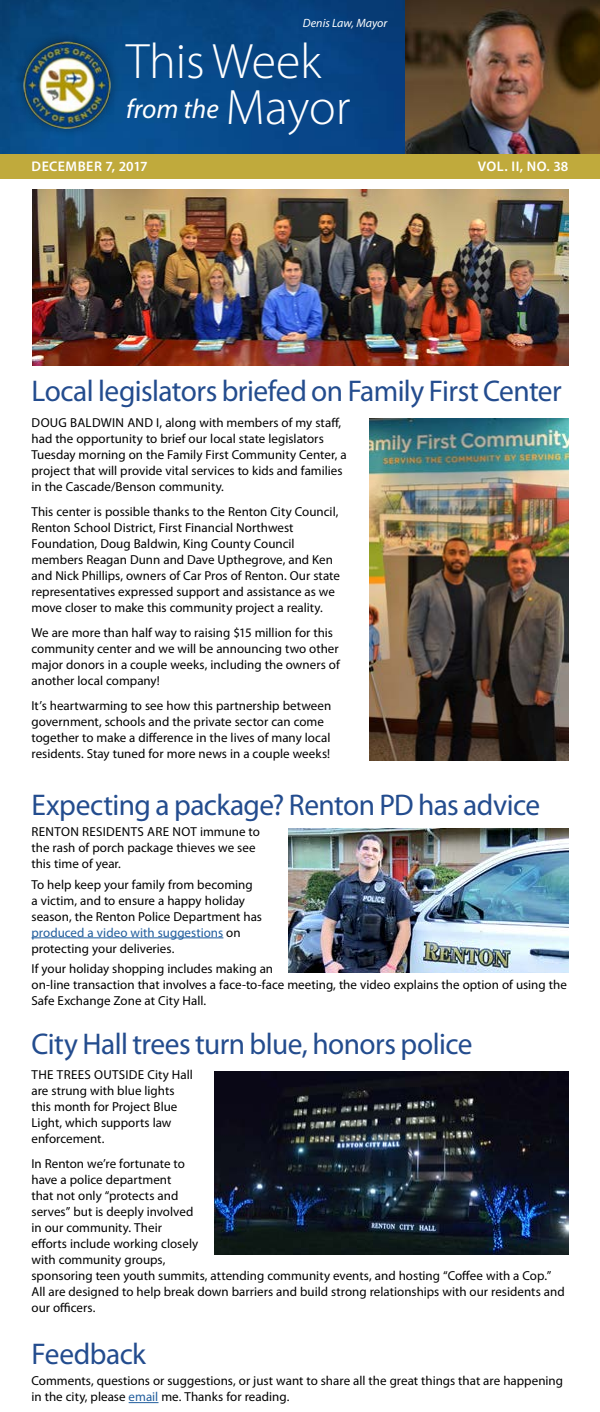
<style>
.page{position:relative;width:600px;height:1412px;background:#fff}
.page>*{position:absolute;margin:0;border:0;box-sizing:border-box;transform-origin:0 0}
.t1{font:300 50px "Myriad Pro";color:#fff}
.t2{font:30px "Myriad Pro";letter-spacing:-.015em;color:#234c8e}
.t3{font:italic 27.3px "Myriad Pro";color:#fff}
.t4{font:600 14px "Myriad Pro";letter-spacing:.035em;color:#fff}
.t5{font:13px/16px "Myriad Pro";color:#000}
.t6{font:italic 12px "Myriad Pro";color:#fff}
.s1{font-weight:300;font-style:normal;font-size:50px}
.s2{color:#215e9e}
</style>
<div class="page">
<img style="left:369px;top:418px;width:199px;height:342px">
<div style="left:0;top:154px;width:600px;height:24px;background:#c0aa3c"></div>
<img style="left:0;top:0;width:406px;height:154px">
<img style="left:406px;top:0;width:194px;height:154px">
<div style="left:14px;top:31px;width:107px;height:108px;background:#000;opacity:.4"></div>
<img style="left:21px;top:38px;width:93px;height:93px">
<hr style="left:129px;top:1402px;width:30px;height:1px;background:#215e9e">
<img style="left:214px;top:1071px;width:354px;height:183px">
<img style="left:32px;top:189px;width:536px;height:176px">
<hr style="left:32px;top:937px;width:191px;height:1px;background:#215e9e">
<img style="left:288px;top:828px;width:280px;height:144px">
<p class="t6" style="left:303px;top:16px;width:86px">Denis Law, Mayor</p>
<h1 class="t1" style="left:126px;top:31px;width:197px">This Week</h1>
<h3 class="t3" style="left:126px;top:92px;width:226px">from the <span class="s1">Mayor</span></h3>
<p class="t4" style="left:32px;top:158px;width:117px">DECEMBER 7, 2017</p>
<p class="t4" style="left:478px;top:158px;width:92px">VOL. II, NO. 38</p>
<h2 class="t2" style="left:32px;top:372px;width:532px">Local legislators briefed on Family First Center</h2>
<p class="t5" style="left:31px;top:414px;width:317px">DOUG BALDWIN AND I, along with members of my staff, had the opportunity to brief our local state legislators Tuesday morning on the Family First Community Center, a project that will provide vital services to kids and families in the Cascade/Benson community.</p>
<p class="t5" style="left:31px;top:503px;width:310px">This center is possible thanks to the Renton City Council, Renton School District, First Financial Northwest Foundation, Doug Baldwin, King County Council members Reagan Dunn and Dave Upthegrove, and Ken and Nick Phillips, owners of Car Pros of Renton. Our state representatives expressed support and assistance as we move closer to make this community project a reality.</p>
<p class="t5" style="left:31px;top:624px;width:310px">We are more than half way to raising $15 million for this community center and we will be announcing two other major donors in a couple weeks, including the owners of another local company!</p>
<p class="t5" style="left:31px;top:697px;width:301px">It’s heartwarming to see how this partnership between government, schools and the private sector can come together to make a difference in the lives of many local residents. Stay tuned for more news in a couple weeks!</p>
<h2 class="t2" style="left:32px;top:786px;width:510px">Expecting a package? Renton PD has advice</h2>
<p class="t5" style="left:31px;top:823px;width:230px">RENTON RESIDENTS ARE NOT immune to the rash of porch package thieves we see this time of year.</p>
<p class="t5" style="left:31px;top:875px;width:232px">To help keep your family from becoming a victim, and to ensure a happy holiday season, the Renton Police Department has <span class="s2">produced a video with suggestions</span> on protecting your deliveries.</p>
<p class="t5" style="left:31px;top:960px;width:537px">If your holiday shopping includes making an<br>on-line transaction that involves a face-to-face meeting, the video explains the option of using the<br>Safe Exchange Zone at City Hall.</p>
<h2 class="t2" style="left:32px;top:1024px;width:442px">City Hall trees turn blue, honors police</h2>
<p class="t5" style="left:31px;top:1066px;width:163px">THE TREES OUTSIDE City Hall are strung with blue lights this month for Project Blue<br>Light, which supports law enforcement.</p>
<p class="t5" style="left:31px;top:1155px;width:535px">In Renton we’re fortunate to<br>have a police department<br>that not only “protects and<br>serves” but is deeply involved<br>in our community. Their<br>efforts include working closely<br>with community groups,<br>sponsoring teen youth summits, attending community events, and hosting “Coffee with a Cop.” All are designed to help break down barriers and build strong relationships with our residents and our officers.</p>
<h2 class="t2" style="left:32px;top:1335px;width:116px">Feedback</h2>
<p class="t5" style="left:32px;top:1372px;width:533px">Comments, questions or suggestions, or just want to share all the great things that are happening in the city, please <span class="s2">email</span> me. Thanks for reading.</p>
</div>
